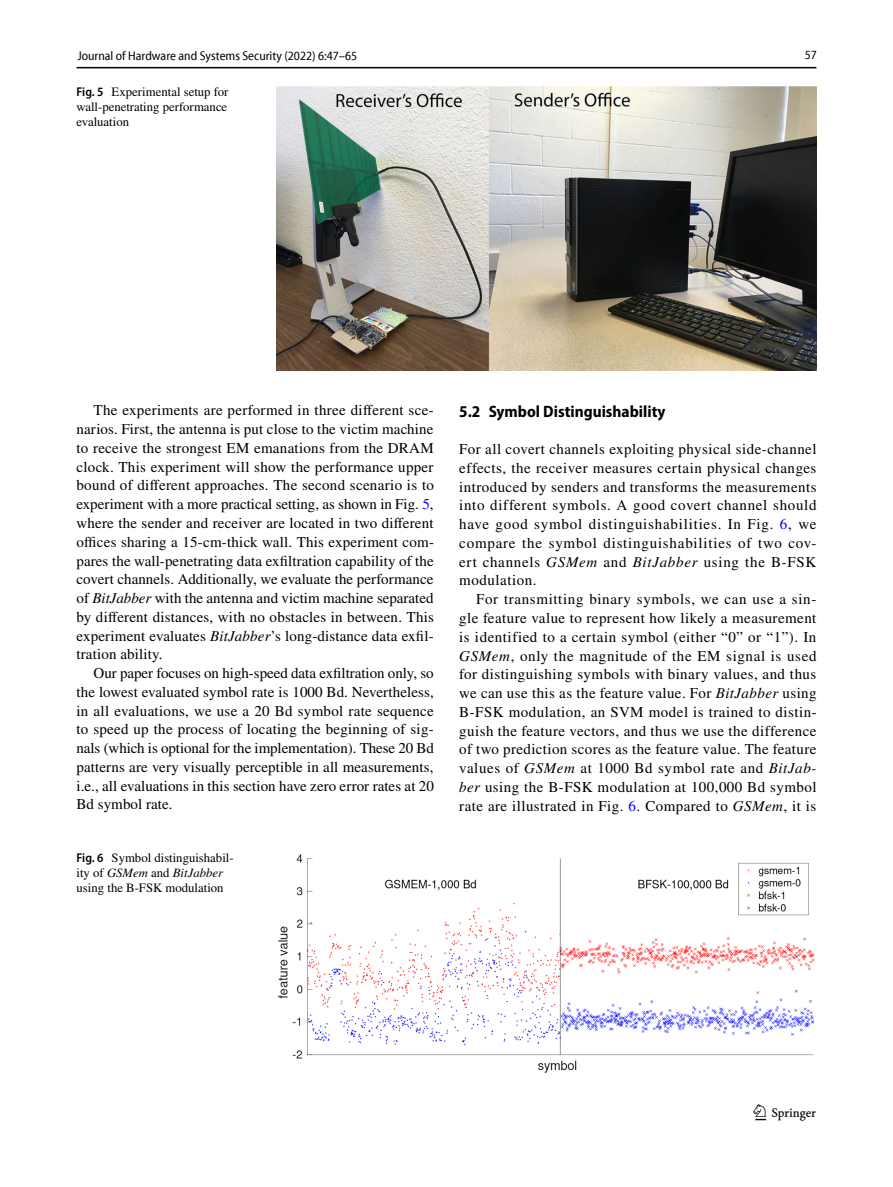
<style>
.page{position:relative;width:893px;height:1187px;background:#fff}
.page>*{position:absolute;margin:0;border:0;box-sizing:border-box;transform-origin:0 0}
.t1{font:22.5px "Springnew Regular 3";color:#000}
.t2{font:700 semi-condensed 16.5px "Myriad Pro";color:#000}
.t3{font:15px/18.8px "STIX";letter-spacing:.025em;color:#000;text-align:justify}
.t4{font:12.75px/15px "STIX";color:#000;text-align:justify}
.t5{font:semi-condensed 12.75px "Myriad Pro Unic";color:#000}
.s1{font-family:"Myriad Pro";font-weight:600;font-stretch:semi-condensed}
.s2{color:#00f}
.s3{font-style:italic}
</style>
<div class="page">
<hr style="left:77px;top:67px;width:739px;height:1px;background:#000">
<img style="left:276px;top:87px;width:540px;height:283px">
<img style="left:278px;top:854px;width:537px;height:219px">
<p class="t5" style="left:77px;top:51px;width:282px">Journal of Hardware and Systems Security (2022) 6:47–65</p>
<p class="t4" style="left:77px;top:85px;width:153px"><span class="s1">Fig. 5</span> Experimental setup for wall-penetrating performance evaluation</p>
<p class="t5" style="left:805px;top:50px;width:14px">57</p>
<p class="t3" style="left:77px;top:402px;width:359px;text-indent:17px">The experiments are performed in three different sce&shy;narios. First, the antenna is put close to the victim machine to receive the strongest EM emanations from the DRAM clock. This experiment will show the performance upper bound of different approaches. The second scenario is to experiment with a more practical setting, as shown in Fig. <span class="s2">5</span>, where the sender and receiver are located in two different offices sharing a 15-cm-thick wall. This experiment com&shy;pares the wall-penetrating data exfiltration capability of the covert channels. Additionally, we evaluate the performance of <span class="s3">BitJabber</span> with the antenna and victim machine separated by different distances, with no obstacles in between. This experiment evaluates <span class="s3">BitJabber</span>’s long-distance data exfil&shy;tration ability.</p>
<p class="t3" style="left:77px;top:664px;width:359px;text-indent:17px">Our paper focuses on high-speed data exfiltration only, so the lowest evaluated symbol rate is 1000 Bd. Nevertheless, in all evaluations, we use a 20 Bd symbol rate sequence to speed up the process of locating the beginning of sig&shy;nals (which is optional for the implementation). These 20 Bd patterns are very visually perceptible in all measurements, i.e., all evaluations in this section have zero error rates at 20<br>Bd symbol rate.</p>
<p class="t4" style="left:77px;top:850px;width:159px;text-align:left"><span class="s1">Fig. 6</span> Symbol distinguishabil&shy;ity of <span class="s3">GSMem</span> and <span class="s3">BitJabber </span>using the B-FSK modulation</p>
<p class="t2" style="left:459px;top:402px;width:208px">5.2 Symbol Distinguishability</p>
<p class="t3" style="left:459px;top:440px;width:359px">For all covert channels exploiting physical side-channel effects, the receiver measures certain physical changes introduced by senders and transforms the measurements into different symbols. A good covert channel should have good symbol distinguishabilities. In Fig. <span class="s2">6</span>, we compare the symbol distinguishabilities of two cov&shy;ert channels <span class="s3">GSMem</span> and <span class="s3">BitJabber</span> using the B-FSK modulation.</p>
<p class="t3" style="left:459px;top:590px;width:359px;text-indent:17px">For transmitting binary symbols, we can use a sin&shy;gle feature value to represent how likely a measurement is identified to a certain symbol (either “0” or “1”). In <span class="s3">GSMem</span>, only the magnitude of the EM signal is used for distinguishing symbols with binary values, and thus we can use this as the feature value. For <span class="s3">BitJabber</span> using B-FSK modulation, an SVM model is trained to distin&shy;guish the feature vectors, and thus we use the difference of two prediction scores as the feature value. The feature values of <span class="s3">GSMem</span> at 1000 Bd symbol rate and <span class="s3">BitJab&shy;ber</span> using the B-FSK modulation at 100,000 Bd symbol rate are illustrated in Fig. <span class="s2">6</span>. Compared to <span class="s3">GSMem</span>, it is</p>
<h1 class="t1" style="left:755px;top:1104px;width:62px">1 3</h1>
</div>
